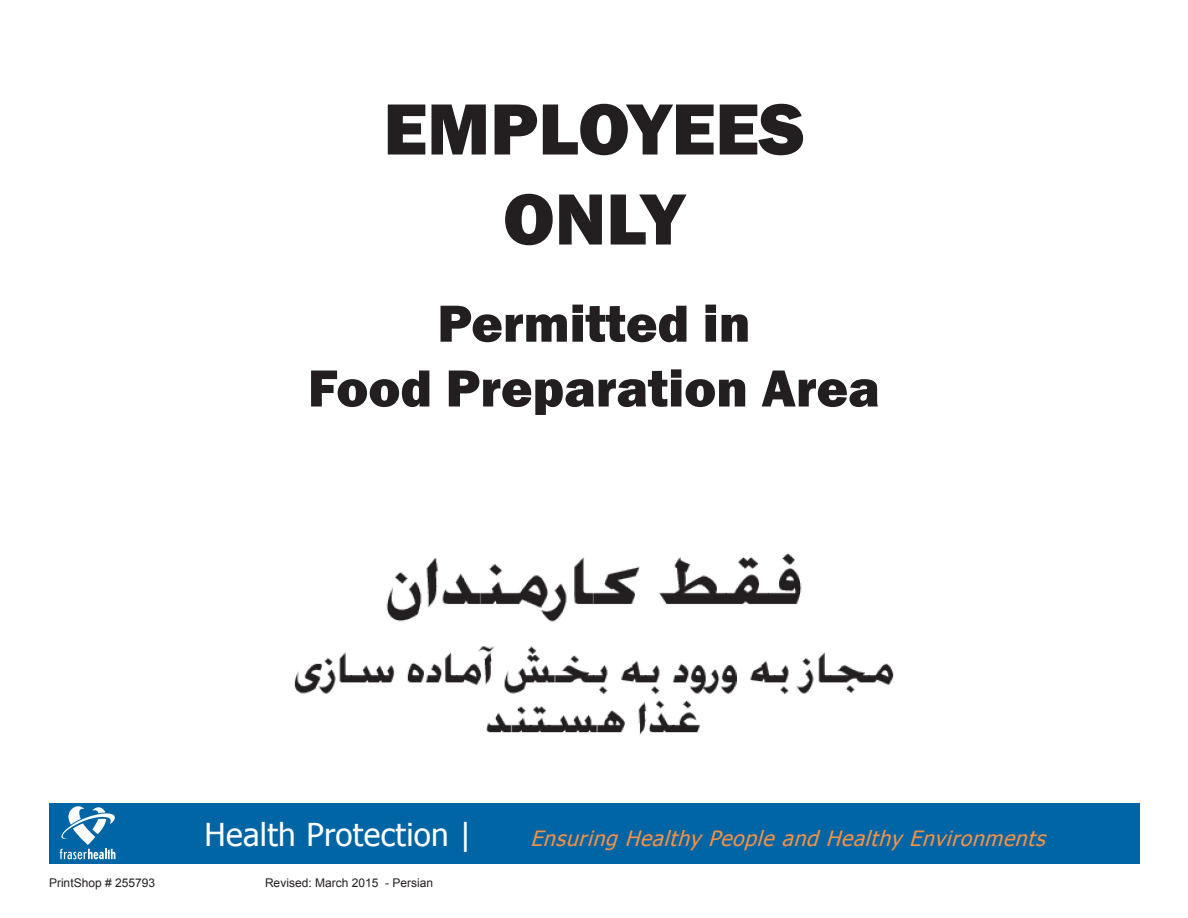
<style>
.page{position:relative;width:1188px;height:918px;background:#fff}
.page>*{position:absolute;margin:0;border:0;box-sizing:border-box;transform-origin:0 0}
.t1{font:800 75px "Franklin Gothic";color:#231f20}
.t2{font:800 54px "Franklin Gothic";color:#231f20}
.t3{font:31.5px "Tahoma";letter-spacing:.01em;color:#fff}
.t4{font:italic 21px "Tahoma";color:#f69246}
.t5{font:12px "Arial";color:#231f20}
</style>
<div class="page">
<div style="left:49px;top:803px;width:1090px;height:61px;background:#0065a4"></div>
<svg style="left:60px;top:859px;width:56px;height:1px"></svg>
<svg style="left:60px;top:806px;width:56px;height:53px"></svg>
<img style="left:294px;top:553px;width:600px;height:182px">
<p class="t1" style="left:383px;top:81px;width:423px">EMPLOYEES</p>
<p class="t1" style="left:503px;top:171px;width:183px">ONLY</p>
<p class="t2" style="left:437px;top:289px;width:315px">Permitted in</p>
<p class="t2" style="left:308px;top:353px;width:573px">Food Preparation Area</p>
<p class="t3" style="left:205px;top:813px;width:268px">Health Protection |</p>
<p class="t4" style="left:530px;top:824px;width:523px">Ensuring Healthy Peopleand Healthy Environments</p>
<p class="t5" style="left:49px;top:875px;width:108px">PrintShop # 255793</p>
<p class="t5" style="left:265px;top:875px;width:170px">Revised: March 2015 - Persian</p>
</div>
